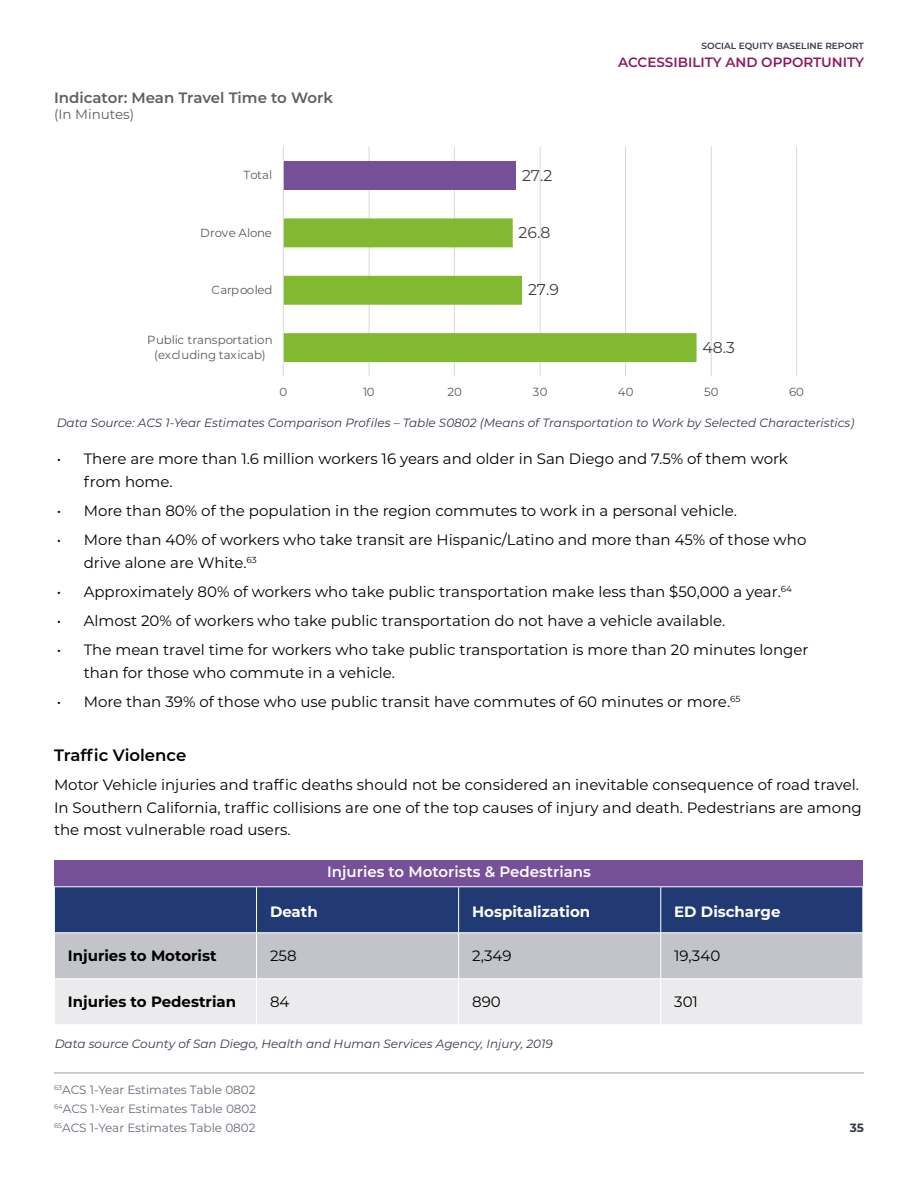
<style>
.page{position:relative;width:918px;height:1188px;background:#fff}
.page>*{position:absolute;margin:0;border:0;box-sizing:border-box;transform-origin:0 0}
.t1{font:600 16.5px "Montserrat";color:#000}
.t2{font:15.75px "Montserrat";color:#404040}
.t3{font:15px/22.5px "Montserrat";color:#000}
.t4{font:700 15px "Montserrat";color:#000}
.t5{font:700 15px "Montserrat";color:#fff}
.t6{font:600 15px "Montserrat";color:#fff}
.t7{font:600 15px "Montserrat";color:#5e5e5f}
.t8{font:600 13.5px "Montserrat";color:#8a1b61}
.t9{font:13.5px "Montserrat";color:#5e5e5f}
.t10{font:italic 12px "Montserrat";color:#343a4a}
.t11{font:12px/18.8px "Montserrat";color:#676b77;text-align:justify}
.t12{font:700 12px "Montserrat";color:#343a4a}
.t13{font:11.7px/14.2px "Montserrat";letter-spacing:-.005em;color:#595959;text-align:center}
.t14{font:600 9px "Montserrat";color:#343a4a}
</style>
<div class="page">
<hr style="left:369px;top:146px;width:1px;height:230px;background:#d9d9d9">
<hr style="left:454px;top:146px;width:1px;height:230px;background:#d9d9d9">
<hr style="left:540px;top:146px;width:1px;height:230px;background:#d9d9d9">
<hr style="left:625px;top:146px;width:1px;height:230px;background:#d9d9d9">
<hr style="left:711px;top:146px;width:1px;height:230px;background:#d9d9d9">
<hr style="left:796px;top:146px;width:1px;height:230px;background:#d9d9d9">
<div style="left:283px;top:161px;width:233px;height:29px;background:#754f97"></div>
<svg style="left:284px;top:218px;width:413px;height:144px"></svg>
<hr style="left:283px;top:146px;width:1px;height:230px;background:#d9d9d9">
<hr style="left:54px;top:1073px;width:810px;height:1px;background:#343a4a">
<div style="left:55px;top:860px;width:808px;height:27px;background:#765098"></div>
<svg style="left:55px;top:887px;width:807px;height:137px;background:#9ba3b8"></svg>
<hr style="left:54px;top:886px;width:202px;height:1px;background:#fff">
<hr style="left:256px;top:886px;width:203px;height:1px;background:#fff">
<hr style="left:256px;top:887px;width:1px;height:45px;background:#fff">
<hr style="left:459px;top:886px;width:202px;height:1px;background:#fff">
<hr style="left:458px;top:887px;width:1px;height:45px;background:#fff">
<hr style="left:661px;top:886px;width:202px;height:1px;background:#fff">
<hr style="left:660px;top:887px;width:1px;height:45px;background:#fff">
<hr style="left:54px;top:932px;width:202px;height:1px;background:#fff">
<hr style="left:256px;top:932px;width:203px;height:1px;background:#fff">
<hr style="left:256px;top:933px;width:1px;height:45px;background:#fff">
<hr style="left:459px;top:932px;width:202px;height:1px;background:#fff">
<hr style="left:458px;top:933px;width:1px;height:45px;background:#fff">
<hr style="left:661px;top:932px;width:202px;height:1px;background:#fff">
<hr style="left:660px;top:933px;width:1px;height:45px;background:#fff">
<hr style="left:256px;top:979px;width:1px;height:45px;background:#fff">
<hr style="left:458px;top:979px;width:1px;height:45px;background:#fff">
<hr style="left:660px;top:979px;width:1px;height:45px;background:#fff">
<hr style="left:54px;top:978px;width:202px;height:1px;background:#fff">
<hr style="left:256px;top:978px;width:203px;height:1px;background:#fff">
<hr style="left:459px;top:978px;width:202px;height:1px;background:#fff">
<hr style="left:661px;top:978px;width:202px;height:1px;background:#fff">
<p class="t14" style="left:701px;top:39px;width:164px">SOCIAL EQUITY BASELINE REPORT</p>
<p class="t8" style="left:618px;top:53px;width:247px">ACCESSIBILITY AND OPPORTUNITY</p>
<p class="t7" style="left:54px;top:87px;width:280px">Indicator: Mean Travel Time to Work</p>
<p class="t9" style="left:54px;top:105px;width:82px">(In Minutes)</p>
<p class="t13" style="left:244px;top:168px;width:30px">Total</p>
<p class="t2" style="left:522px;top:164px;width:32px">27.2</p>
<p class="t13" style="left:200px;top:225px;width:73px">Drove Alone</p>
<p class="t2" style="left:519px;top:222px;width:33px">26.8</p>
<p class="t13" style="left:212px;top:282px;width:62px">Carpooled</p>
<p class="t2" style="left:528px;top:279px;width:33px">27.9</p>
<p class="t13" style="left:147px;top:333px;width:127px">Public transportation (excluding taxicab)</p>
<p class="t2" style="left:703px;top:336px;width:34px">48.3</p>
<p class="t13" style="left:280px;top:384px;width:9px">0</p>
<p class="t13" style="left:363px;top:384px;width:13px">10</p>
<p class="t13" style="left:447px;top:384px;width:16px">20</p>
<p class="t13" style="left:533px;top:384px;width:16px">30</p>
<p class="t13" style="left:618px;top:384px;width:17px">40</p>
<p class="t13" style="left:704px;top:384px;width:16px">50</p>
<p class="t13" style="left:789px;top:384px;width:16px">60</p>
<p class="t10" style="left:57px;top:415px;width:799px">Data Source: ACS 1-Year Estimates Comparison Profiles – Table S0802 (Means of Transportation to Work by Selected Characteristics)</p>
<p class="t3" style="left:84px;top:447px;width:706px;text-indent:-27px">• There are more than 1.6 million workers 16 years and older in San Diego and 7.5% of them work from home.</p>
<p class="t3" style="left:57px;top:499px;width:682px">• More than 80% of the population in the region commutes to work in a personal vehicle.</p>
<p class="t3" style="left:84px;top:528px;width:724px;text-indent:-27px">• More than 40% of workers who take transit are Hispanic/Latino and more than 45% of those who drive alone are White.<sup>63</sup></p>
<p class="t3" style="left:57px;top:580px;width:737px">• Approximately 80% of workers who take public transportation make less than $50,000 a year.<sup>64</sup></p>
<p class="t3" style="left:57px;top:609px;width:670px">• Almost 20% of workers who take public transportation do not have a vehicle available.</p>
<p class="t3" style="left:84px;top:638px;width:726px;text-indent:-27px">• The mean travel time for workers who take public transportation is more than 20 minutes longer than for those who commute in a vehicle.</p>
<p class="t3" style="left:57px;top:690px;width:685px">• More than 39% of those who use public transit have commutes of 60 minutes or more.<sup>65</sup></p>
<p class="t1" style="left:54px;top:743px;width:134px">Traffic Violence</p>
<p class="t3" style="left:54px;top:773px;width:809px">Motor Vehicle injuries and traffic deaths should not be considered an inevitable consequence of road travel.<br>In Southern California, traffic collisions are one of the top causes of injury and death. Pedestrians are among the most vulnerable road users.</p>
<p class="t6" style="left:327px;top:861px;width:265px">Injuries to Motorists &amp; Pedestrians</p>
<p class="t5" style="left:270px;top:901px;width:49px">Death</p>
<p class="t5" style="left:472px;top:901px;width:120px">Hospitalization</p>
<p class="t5" style="left:674px;top:901px;width:108px">ED Discharge</p>
<p class="t4" style="left:68px;top:945px;width:150px">Injuries to Motorist</p>
<p class="t3" style="left:270px;top:944px;width:28px">258</p>
<p class="t3" style="left:472px;top:944px;width:41px">2,349</p>
<p class="t3" style="left:674px;top:944px;width:48px">19,340</p>
<p class="t4" style="left:68px;top:991px;width:170px">Injuries to Pedestrian</p>
<p class="t3" style="left:270px;top:990px;width:21px">84</p>
<p class="t3" style="left:472px;top:990px;width:30px">890</p>
<p class="t3" style="left:674px;top:990px;width:25px">301</p>
<p class="t10" style="left:55px;top:1036px;width:499px">Data source County of San Diego, Health and Human Services Agency, Injury, 2019</p>
<p class="t11" style="left:54px;top:1080px;width:204px"><sup>63</sup>ACS 1-Year Estimates Table 0802<br><sup>64</sup>ACS 1-Year Estimates Table 0802<br><sup>65</sup>ACS 1-Year Estimates Table 0802</p>
<p class="t12" style="left:850px;top:1119px;width:16px">35</p>
</div>
